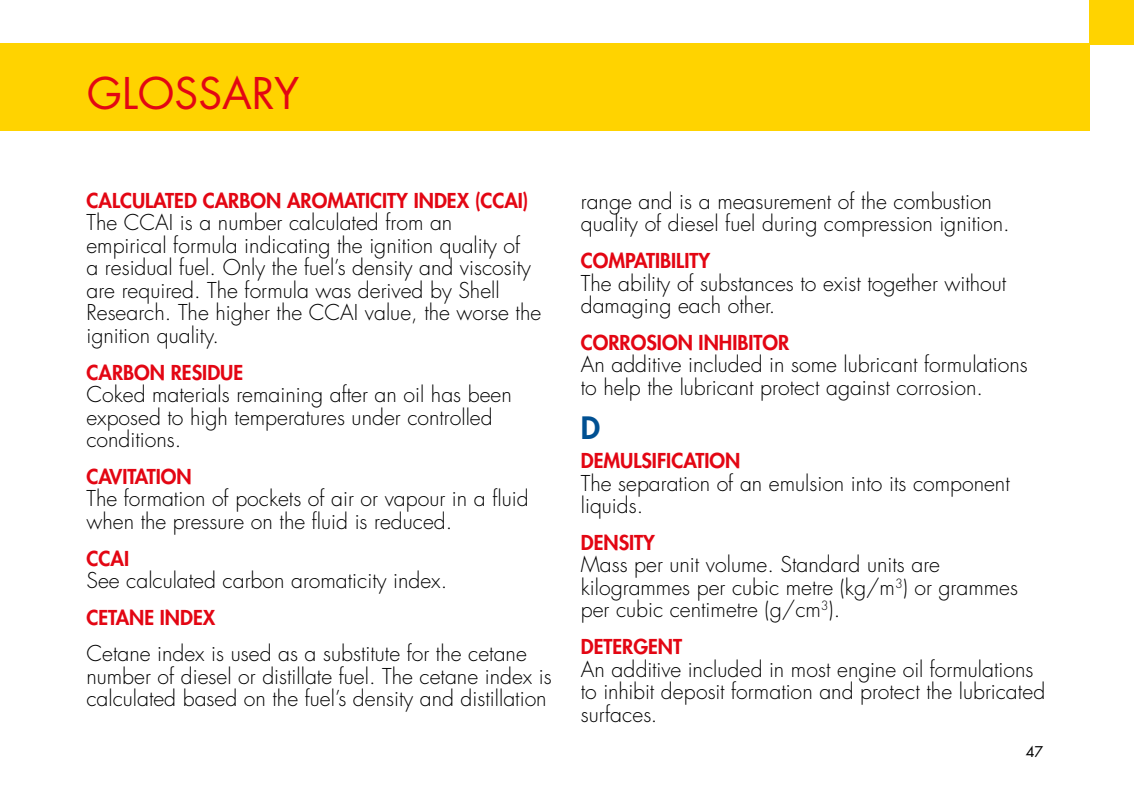
<style>
.page{position:relative;width:1134px;height:801px;background:#fff}
.page>*{position:absolute;margin:0;border:0;box-sizing:border-box;transform-origin:0 0}
.t1{font:42.5px "Futura Std";color:#e30613}
.t2{font:800 30px "Futura Std";color:#005092}
.t3{font:300 21.25px/22.5px "Futura Std";color:#000}
.t4{font:800 20px "Futura Std";color:#e30613}
.t5{font:14.5px "Futura Std";color:#000}
</style>
<div class="page">
<div style="left:0;top:44px;width:1090px;height:87px;background:#ffd300"></div>
<div style="left:1090px;top:0;width:44px;height:45px;background:#ffd300"></div>
<h1 class="t1" style="left:87px;top:67px;width:214px">GLOSSARY</h1>
<p class="t4" style="left:86px;top:188px;width:443px">CALCULATED CARBON AROMATICITY INDEX (CCAI)</p>
<p class="t3" style="left:86px;top:212px;width:456px">The CCAI is a number calculated from an<br>empirical formula indicating the ignition quality of<br>a residual fuel. Only the fuel’s density and viscosity are required. The formula was derived by Shell Research. The higher the CCAI value, the worse the ignition quality.</p>
<p class="t4" style="left:86px;top:359px;width:158px">CARBON RESIDUE</p>
<p class="t3" style="left:86px;top:384px;width:427px">Coked materials remaining after an oil has been exposed to high temperatures under controlled conditions.</p>
<p class="t4" style="left:86px;top:464px;width:107px">CAVITATION</p>
<p class="t3" style="left:86px;top:488px;width:444px">The formation of pockets of air or vapour in a fluid when the pressure on the fluid is reduced.</p>
<p class="t4" style="left:86px;top:545px;width:44px">CCAI</p>
<p class="t3" style="left:86px;top:570px;width:362px">See calculated carbon aromaticity index.</p>
<p class="t4" style="left:86px;top:604px;width:130px">CETANE INDEX</p>
<p class="t3" style="left:86px;top:643px;width:467px">Cetane index is used as a substitute for the cetane number of diesel or distillate fuel. The cetane index is calculated based on the fuel’s density and distillation</p>
<p class="t3" style="left:581px;top:191px;width:430px">range and is a measurement of the combustion quality of diesel fuel during compression ignition.</p>
<p class="t4" style="left:581px;top:248px;width:131px">COMPATIBILITY</p>
<p class="t3" style="left:581px;top:272px;width:427px">The ability of substances to exist together without damaging each other.</p>
<p class="t4" style="left:581px;top:330px;width:210px">CORROSION INHIBITOR</p>
<p class="t3" style="left:581px;top:354px;width:449px">An additive included in some lubricant formulations to help the lubricant protect against corrosion.</p>
<h2 class="t2" style="left:581px;top:408px;width:21px">D</h2>
<p class="t4" style="left:581px;top:448px;width:161px">DEMULSIFICATION</p>
<p class="t3" style="left:581px;top:472px;width:430px">The separation of an emulsion into its component liquids.</p>
<p class="t4" style="left:581px;top:530px;width:76px">DENSITY</p>
<p class="t3" style="left:581px;top:554px;width:439px">Mass per unit volume. Standard units are kilogrammes per cubic metre (kg/m<sup>3</sup>) or grammes per cubic centimetre (g/cm<sup>3</sup>).</p>
<p class="t4" style="left:581px;top:634px;width:103px">DETERGENT</p>
<p class="t3" style="left:581px;top:658px;width:466px">An additive included in most engine oil formulations to inhibit deposit formation and protect the lubricated surfaces.</p>
<p class="t5" style="left:1026px;top:743px;width:19px">47</p>
</div>
